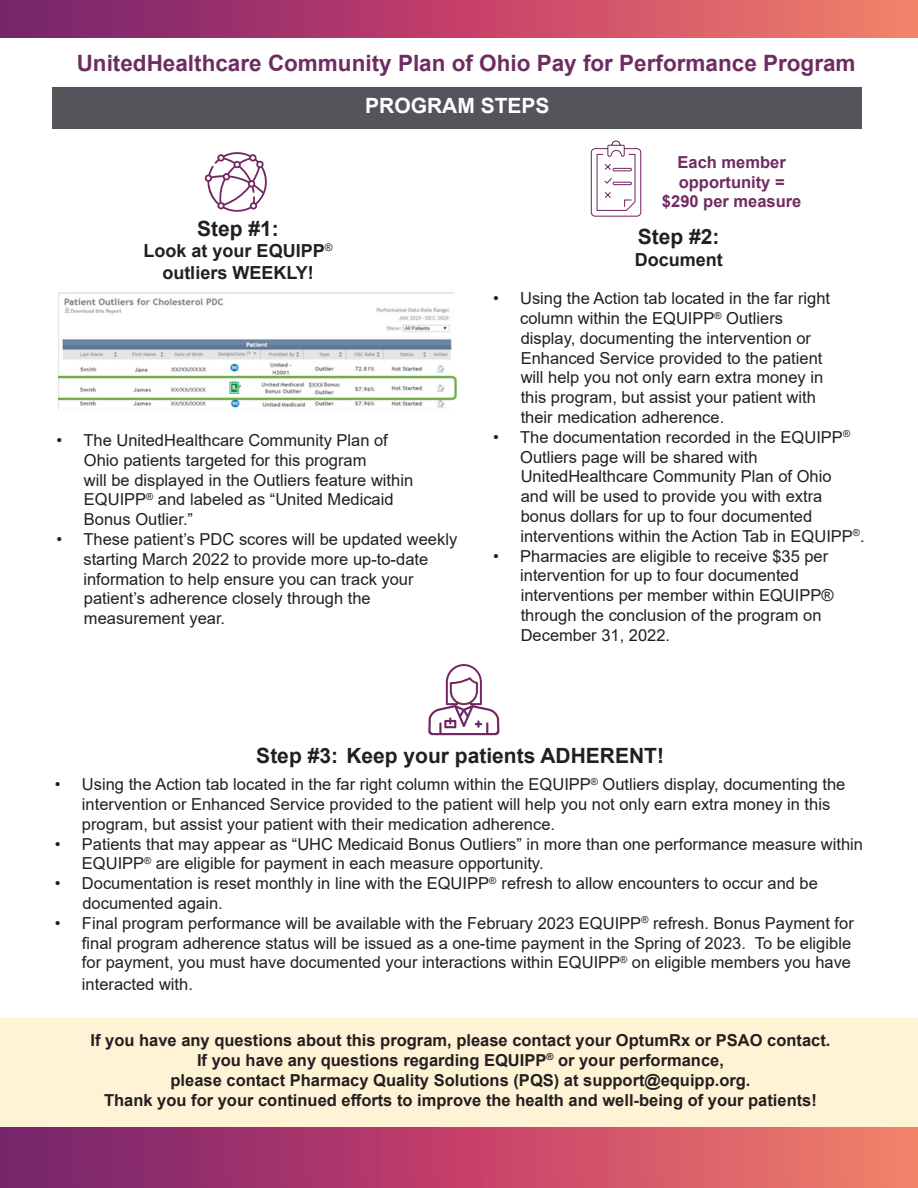
<style>
.page{position:relative;width:918px;height:1188px;background:#fff}
.page>*{position:absolute;margin:0;border:0;box-sizing:border-box;transform-origin:0 0}
.t1{font:700 22.5px "Arial";color:#6f2c62}
.t2{font:700 21px "Arial";color:#231f20}
.t3{font:700 21px "Arial";color:#fff}
.t4{font:700 18px/21.6px "Arial";color:#231f20;text-align:center}
.t5{font:16.5px/19.8px "Arial";color:#231f20}
.t6{font:700 16.5px "Arial";color:#231f20}
.t7{font:700 16.5px "Arial";color:#6f2c62}
</style>
<div class="page">
<div style="left:0;top:1153px;width:918px;height:35px;background:linear-gradient(to right,#7b196c,#fb796a)"></div>
<div style="left:0;top:0;width:918px;height:38px;background:linear-gradient(to right,#7b196c,#fb796a)"></div>
<div style="left:0;top:1018px;width:918px;height:110px;background:#fef3d5"></div>
<div style="left:0;top:1128px;width:918px;height:49px;background:linear-gradient(to right,#7b196c,#fb796a)"></div>
<svg style="left:204px;top:152px;width:63px;height:60px"></svg>
<svg style="left:428px;top:664px;width:71px;height:71px"></svg>
<img style="left:59px;top:292px;width:398px;height:116px">
<svg style="left:591px;top:141px;width:50px;height:76px"></svg>
<div style="left:52px;top:87px;width:810px;height:41px;background:#54555a"></div>
<p class="t1" style="left:77px;top:47px;width:780px">UnitedHealthcare Community Plan of Ohio Pay for Performance Program</p>
<p class="t3" style="left:365px;top:91px;width:186px">PROGRAM STEPS</p>
<p class="t7" style="left:678px;top:150px;width:110px">Each member</p>
<p class="t7" style="left:679px;top:170px;width:107px">opportunity =</p>
<p class="t7" style="left:662px;top:190px;width:141px">$290 per measure</p>
<p class="t2" style="left:197px;top:214px;width:83px">Step #1:</p>
<p class="t4" style="left:144px;top:240px;width:190px">Look at your EQUIPP<sup>® </sup>outliers WEEKLY!</p>
<p class="t5" style="left:56px;top:430px;width:333px">• The UnitedHealthcare Community Plan of</p>
<p class="t5" style="left:84px;top:450px;width:284px">Ohio patients targeted for this program</p>
<p class="t5" style="left:84px;top:470px;width:331px">will be displayed in the Outliers feature within</p>
<p class="t5" style="left:84px;top:490px;width:311px">EQUIPP<sup>®</sup> and labeled as “United Medicaid</p>
<p class="t5" style="left:84px;top:509px;width:111px">Bonus Outlier.”</p>
<p class="t5" style="left:83px;top:529px;width:375px;text-indent:-27px">• These patient’s PDC scores will be updated weekly starting March 2022 to provide more up-to-date information to help ensure you can track your</p>
<p class="t5" style="left:84px;top:589px;width:288px">patient’s adherence closely through the</p>
<p class="t5" style="left:84px;top:608px;width:143px">measurement year.</p>
<p class="t2" style="left:638px;top:222px;width:83px">Step #2:</p>
<p class="t4" style="left:635px;top:249px;width:90px">Document</p>
<p class="t5" style="left:520px;top:288px;width:312px;text-indent:-27px">• Using the Action tab located in the far right column within the EQUIPP<sup>®</sup> Outliers</p>
<p class="t5" style="left:521px;top:328px;width:292px">display, documenting the intervention or</p>
<p class="t5" style="left:521px;top:348px;width:303px">Enhanced Service provided to the patient</p>
<p class="t5" style="left:521px;top:368px;width:304px">will help you not only earn extra money in</p>
<p class="t5" style="left:521px;top:387px;width:297px">this program, but assist your patient with</p>
<p class="t5" style="left:521px;top:407px;width:205px">their medication adherence.</p>
<p class="t5" style="left:520px;top:427px;width:331px;text-indent:-27px">• The documentation recorded in the EQUIPP<sup>®<br></sup>Outliers page will be shared with</p>
<p class="t5" style="left:521px;top:467px;width:312px">UnitedHealthcare Community Plan of Ohio</p>
<p class="t5" style="left:521px;top:486px;width:303px">and will be used to provide you with extra</p>
<p class="t5" style="left:521px;top:506px;width:293px">bonus dollars for up to four documented</p>
<p class="t5" style="left:520px;top:526px;width:346px">interventions within the Action Tab in EQUIPP<sup>®</sup>.</p>
<p class="t5" style="left:493px;top:546px;width:337px;text-align:center">• Pharmacies are eligible to receive $35 per intervention for up to four documented</p>
<p class="t5" style="left:521px;top:585px;width:314px">interventions per member within EQUIPP®</p>
<p class="t5" style="left:521px;top:605px;width:302px">through the conclusion of the program on</p>
<p class="t5" style="left:521px;top:625px;width:151px">December 31, 2022.</p>
<p class="t2" style="left:256px;top:741px;width:409px">Step #3: Keep your patients ADHERENT!</p>
<p class="t5" style="left:82px;top:774px;width:765px;text-indent:-27px">• Using the Action tab located in the far right column within the EQUIPP<sup>®</sup> Outliers display, documenting the intervention or Enhanced Service provided to the patient will help you not only earn extra money in this program, but assist your patient with their medication adherence.</p>
<p class="t5" style="left:82px;top:834px;width:783px;text-indent:-27px">• Patients that may appear as “UHC Medicaid Bonus Outliers” in more than one performance measure within<br>EQUIPP<sup>®</sup> are eligible for payment in each measure opportunity.</p>
<p class="t5" style="left:55px;top:873px;width:765px">• Documentation is reset monthly in line with the EQUIPP<sup>®</sup> refresh to allow encounters to occur and be</p>
<p class="t5" style="left:82px;top:893px;width:142px">documented again.</p>
<p class="t5" style="left:82px;top:913px;width:773px;text-indent:-27px">• Final program performance will be available with the February 2023 EQUIPP<sup>®</sup> refresh. Bonus Payment for final program adherence status will be issued as a one-time payment in the Spring of 2023. To be eligible for payment, you must have documented your interactions within EQUIPP<sup>®</sup> on eligible members you have</p>
<p class="t5" style="left:82px;top:974px;width:112px">interacted with.</p>
<p class="t6" style="left:91px;top:1029px;width:741px">If you have any questions about this program, please contact your OptumRx or PSAO contact.</p>
<p class="t6" style="left:197px;top:1048px;width:528px">If you have any questions regarding EQUIPP<sup>®</sup> or your performance,</p>
<p class="t6" style="left:171px;top:1068px;width:581px">please contact Pharmacy Quality Solutions (PQS) at support@equipp.org.</p>
<p class="t6" style="left:104px;top:1088px;width:714px">Thank you for your continued efforts to improve the health and well-being of your patients!</p>
</div>
